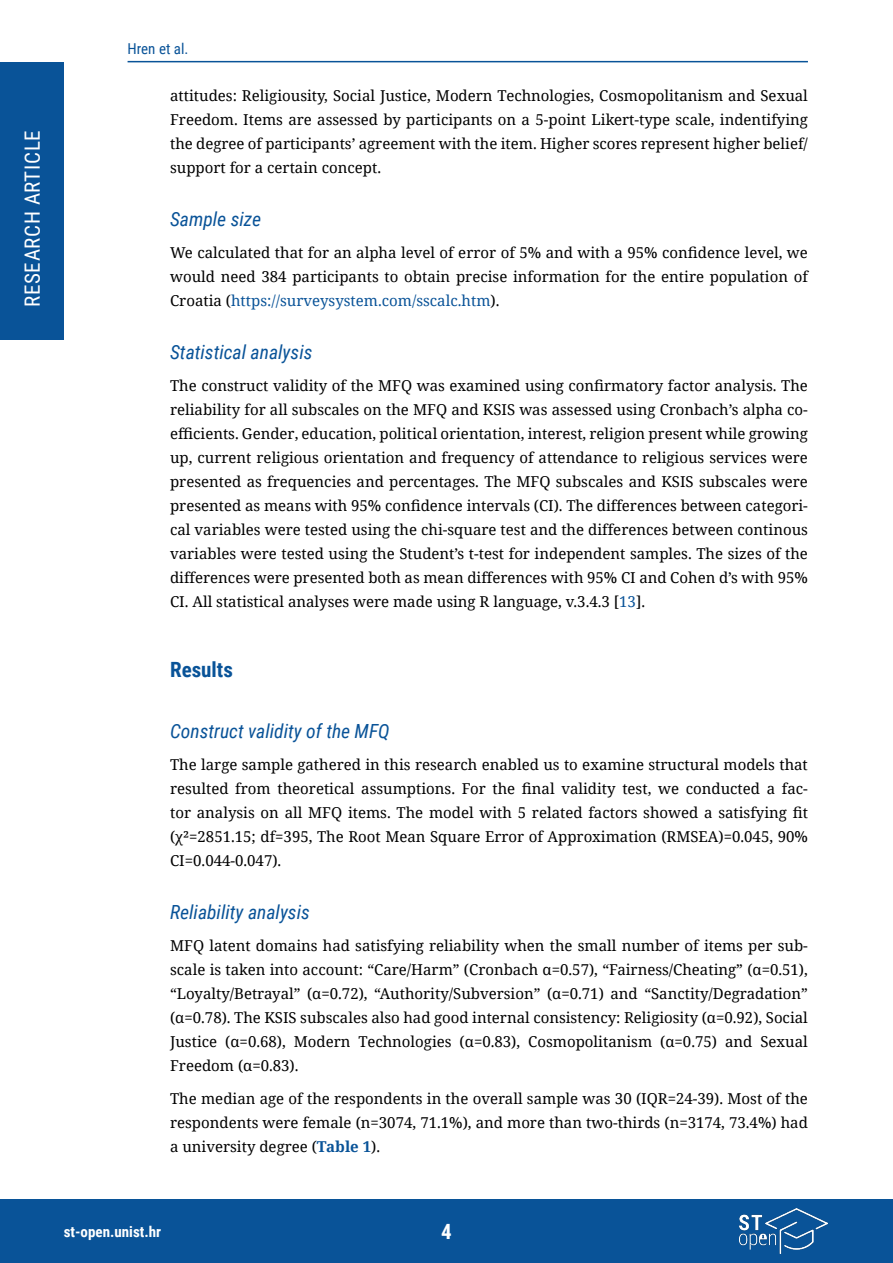
<style>
.page{position:relative;width:893px;height:1263px;background:#fff}
.page>*{position:absolute;margin:0;border:0;box-sizing:border-box;transform-origin:0 0}
.t1{font:21px "Roboto Condensed";letter-spacing:.035em;color:#fff}
.t2{font:700 21px "Roboto Condensed";color:#095398}
.t3{font:700 21px "Roboto Condensed";color:#fff}
.t4{font:italic 19.5px "Roboto Condensed";color:#095398}
.t5{font:15px/24px "Noto Serif";color:#000;text-align:justify}
.t6{font:700 15px "Roboto Condensed";color:#fff}
.t7{font:15px "Roboto Condensed";color:#095398}
.s1{color:#095398}
.s2{font-weight:700;color:#095398}
</style>
<div class="page">
<div style="left:0;top:62px;width:64px;height:278px;background:#095398"></div>
<div style="left:0;top:1199px;width:893px;height:64px;background:#095398"></div>
<hr style="left:128px;top:61px;width:680px;height:1px;background:#095398">
<img style="left:740px;top:1209px;width:87px;height:44px">
<h1 class="t1" style="left:18px;top:307px;width:179px;rotate:-90deg">RESEARCH ARTICLE</h1>
<p class="t7" style="left:128px;top:38px;width:62px">Hren et al.</p>
<p class="t5" style="left:170px;top:83px;width:639px">attitudes: Religiousity, Social Justice, Modern Technologies, Cosmopolitanism and Sexual Freedom. Items are assessed by participants on a 5-point Likert-type scale, indentifying the degree of participants’ agreement with the item. Higher scores represent higher belief/ support for a certain concept.</p>
<h2 class="t4" style="left:170px;top:205px;width:92px">Sample size</h2>
<p class="t5" style="left:170px;top:240px;width:639px">We calculated that for an alpha level of error of 5% and with a 95% confidence level, we would need 384 participants to obtain precise information for the entire population of Croatia (<span class="s1">https://surveysystem.com/sscalc.htm</span>).</p>
<h2 class="t4" style="left:170px;top:338px;width:144px">Statistical analysis</h2>
<p class="t5" style="left:170px;top:373px;width:639px">The construct validity of the MFQ was examined using confirmatory factor analysis. The reliability for all subscales on the MFQ and KSIS was assessed using Cronbach’s alpha co&shy;efficients. Gender, education, political orientation, interest, religion present while growing up, current religious orientation and frequency of attendance to religious services were presented as frequencies and percentages. The MFQ subscales and KSIS subscales were presented as means with 95% confidence intervals (CI). The differences between categori&shy;cal variables were tested using the chi-square test and the differences between continous variables were tested using the Student’s t-test for independent samples. The sizes of the differences were presented both as mean differences with 95% CI and Cohen d’s with 95% CI. All statistical analyses were made using R language, v.3.4.3 [<span class="s1">13</span>].</p>
<h1 class="t2" style="left:170px;top:654px;width:64px">Results</h1>
<h2 class="t4" style="left:170px;top:717px;width:221px">Construct validity of the MFQ</h2>
<p class="t5" style="left:170px;top:752px;width:639px">The large sample gathered in this research enabled us to examine structural models that resulted from theoretical assumptions. For the final validity test, we conducted a fac&shy;tor analysis on all MFQ items. The model with 5 related factors showed a satisfying fit (χ²=2851.15; df=395, The Root Mean Square Error of Approximation (RMSEA)=0.045, 90% CI=0.044-0.047).</p>
<h2 class="t4" style="left:170px;top:898px;width:141px">Reliability analysis</h2>
<p class="t5" style="left:170px;top:933px;width:639px">MFQ latent domains had satisfying reliability when the small number of items per sub&shy;scale is taken into account: “Care/Harm” (Cronbach α=0.57), “Fairness/Cheating” (α=0.51), “Loyalty/Betrayal” (α=0.72), “Authority/Subversion” (α=0.71) and “Sanctity/Degradation” (α=0.78). The KSIS subscales also had good internal consistency: Religiosity (α=0.92), Social Justice (α=0.68), Modern Technologies (α=0.83), Cosmopolitanism (α=0.75) and Sexual Freedom (α=0.83).</p>
<p class="t5" style="left:170px;top:1086px;width:639px">The median age of the respondents in the overall sample was 30 (IQR=24-39). Most of the respondents were female (n=3074, 71.1%), and more than two-thirds (n=3174, 73.4%) had a university degree (<span class="s2">Table 1</span>).</p>
<p class="t6" style="left:64px;top:1221px;width:99px">st-open.unist.hr</p>
<h1 class="t3" style="left:441px;top:1217px;width:12px">4</h1>
</div>
